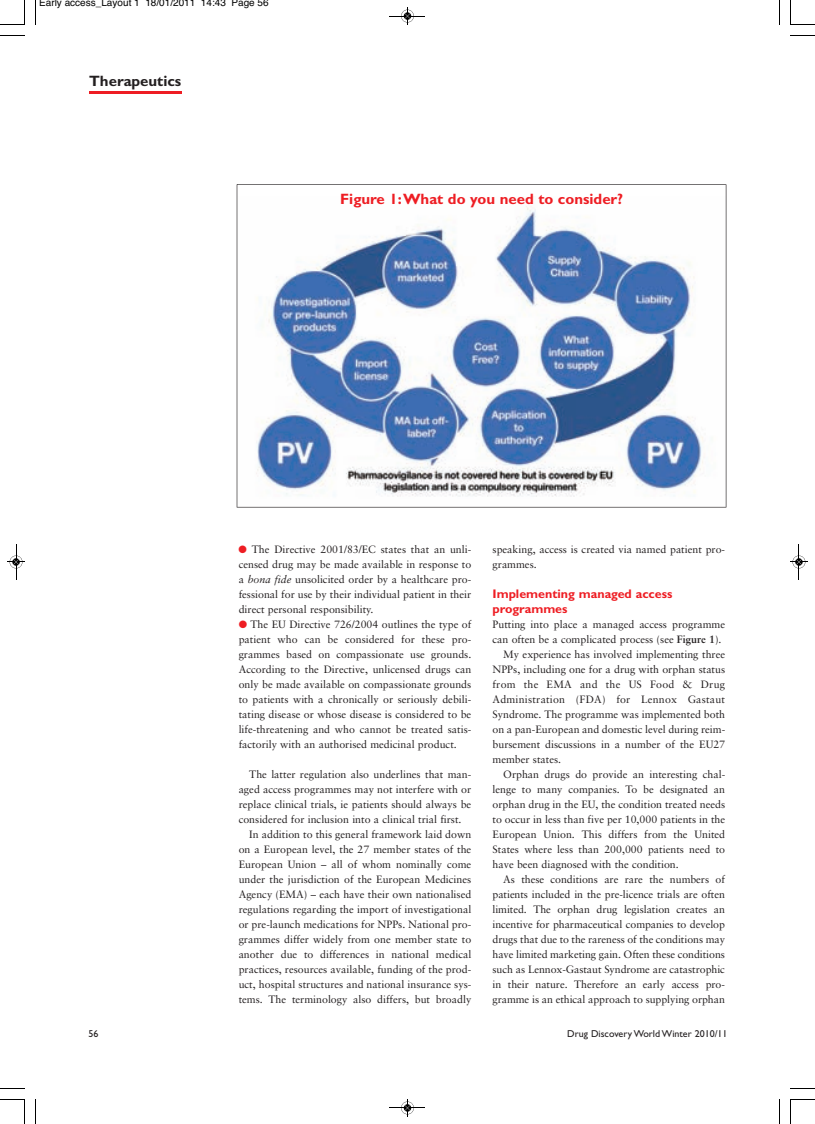
<style>
.page{position:relative;width:815px;height:1124px;background:#fff}
.page>*{position:absolute;margin:0;border:0;box-sizing:border-box;transform-origin:0 0}
.t1{font:700 15px "Gill Sans";color:#ee1d23}
.t2{font:700 15px "Gill Sans";color:#231f20}
.t3{font:700 12.5px/15px "Gill Sans";color:#ee1d23}
.t4{font:10.62px/15px "Sabon";color:#231f20;text-align:justify}
.t5{font:10.62px "Sabon";letter-spacing:.02em;color:#231f20}
.t6{font:10px "Helvetica";color:#000}
.t7{font:10px "Gill Sans";color:#231f20}
.s1{color:#ee1d23}
.s2{font-style:italic}
.s3{font-weight:700}
</style>
<div class="page">
<hr style="left:89px;top:91px;width:92px;height:2px;background:#ee1d23">
<svg style="left:237px;top:184px;width:489px;height:323px"></svg>
<svg style="left:35px;top:0;width:1px;height:25px"></svg>
<svg style="left:0;top:35px;width:25px;height:1px"></svg>
<svg style="left:779px;top:0;width:1px;height:25px"></svg>
<svg style="left:790px;top:35px;width:25px;height:1px"></svg>
<svg style="left:35px;top:1099px;width:1px;height:24px"></svg>
<svg style="left:0;top:1088px;width:25px;height:1px"></svg>
<svg style="left:779px;top:1099px;width:1px;height:24px"></svg>
<svg style="left:790px;top:1088px;width:25px;height:1px"></svg>
<svg style="left:0;top:0;width:25px;height:25px"></svg>
<svg style="left:790px;top:0;width:25px;height:25px"></svg>
<svg style="left:0;top:1099px;width:25px;height:24px"></svg>
<svg style="left:790px;top:1099px;width:25px;height:24px"></svg>
<hr style="left:390px;top:16px;width:35px;height:1px;background:#000">
<svg style="left:401px;top:7px;width:13px;height:18px"></svg>
<hr style="left:390px;top:1107px;width:35px;height:1px;background:#000">
<svg style="left:401px;top:1099px;width:13px;height:17px"></svg>
<hr style="left:16px;top:544px;width:1px;height:35px;background:#000">
<svg style="left:7px;top:555px;width:18px;height:13px"></svg>
<hr style="left:799px;top:544px;width:1px;height:35px;background:#000">
<svg style="left:790px;top:555px;width:18px;height:13px"></svg>
<p class="t6" style="left:39px;top:-1px;width:231px">Early access_Layout 1 18/01/2011 14:43 Page 56</p>
<h1 class="t2" style="left:89px;top:75px;width:94px">Therapeutics</h1>
<h1 class="t1" style="left:340px;top:193px;width:284px">Figure 1: What do you need to consider?</h1>
<p class="t4" style="left:239px;top:542px;width:234px"><span class="s1">●</span> The Directive 2001/83/EC states that an unli&shy;censed drug may be made available in response to a <span class="s2">bona fide</span> unsolicited order by a healthcare pro&shy;fessional for use by their individual patient in their direct personal responsibility.</p>
<p class="t4" style="left:239px;top:617px;width:234px"><span class="s1">●</span> The EU Directive 726/2004 outlines the type of patient who can be considered for these pro&shy;grammes based on compassionate use grounds.<br>According to the Directive, unlicensed drugs can only be made available on compassionate grounds to patients with a chronically or seriously debili&shy;tating disease or whose disease is considered to be life-threatening and who cannot be treated satis&shy;factorily with an authorised medicinal product.</p>
<p class="t4" style="left:249px;top:767px;width:224px">The latter regulation also underlines that man-</p>
<p class="t4" style="left:239px;top:782px;width:234px">aged access programmes may not interfere with or</p>
<p class="t4" style="left:239px;top:797px;width:234px">replace clinical trials, ie patients should always be</p>
<p class="t4" style="left:239px;top:812px;width:224px">considered for inclusion into a clinical trial first.</p>
<p class="t4" style="left:249px;top:827px;width:223px">In addition to this general framework laid down</p>
<p class="t4" style="left:239px;top:842px;width:234px">on a European level, the 27 member states of the</p>
<p class="t4" style="left:239px;top:857px;width:234px">European Union – all of whom nominally come</p>
<p class="t4" style="left:239px;top:872px;width:234px">under the jurisdiction of the European Medicines</p>
<p class="t4" style="left:239px;top:887px;width:234px">Agency (EMA) – each have their own nationalised</p>
<p class="t4" style="left:239px;top:902px;width:234px">regulations regarding the import of investigational</p>
<p class="t4" style="left:239px;top:917px;width:234px">or pre-launch medications for NPPs. National pro-</p>
<p class="t4" style="left:239px;top:932px;width:234px">grammes differ widely from one member state to</p>
<p class="t4" style="left:239px;top:947px;width:234px">another due to differences in national medical</p>
<p class="t4" style="left:239px;top:962px;width:234px">practices, resources available, funding of the prod-</p>
<p class="t4" style="left:239px;top:977px;width:234px">uct, hospital structures and national insurance sys-</p>
<p class="t4" style="left:239px;top:992px;width:234px">tems. The terminology also differs, but broadly</p>
<p class="t4" style="left:493px;top:542px;width:234px">speaking, access is created via named patient pro&shy;grammes.</p>
<p class="t3" style="left:493px;top:587px;width:181px">Implementing managed access programmes</p>
<p class="t4" style="left:493px;top:617px;width:234px">Putting into place a managed access programme</p>
<p class="t4" style="left:493px;top:632px;width:230px">can often be a complicated process (see <span class="s3">Figure 1</span>).</p>
<p class="t4" style="left:503px;top:647px;width:224px">My experience has involved implementing three</p>
<p class="t4" style="left:493px;top:662px;width:234px">NPPs, including one for a drug with orphan status</p>
<p class="t5" style="left:493px;top:679px;width:234px">from the EMA and the US Food &amp; Drug</p>
<p class="t5" style="left:493px;top:694px;width:234px">Administration (FDA) for Lennox Gastaut</p>
<p class="t4" style="left:493px;top:707px;width:234px">Syndrome. The programme was implemented both</p>
<p class="t4" style="left:493px;top:722px;width:234px">on a pan-European and domestic level during reim-</p>
<p class="t4" style="left:493px;top:737px;width:234px">bursement discussions in a number of the EU27</p>
<p class="t4" style="left:493px;top:752px;width:70px">member states.</p>
<p class="t4" style="left:503px;top:767px;width:224px">Orphan drugs do provide an interesting chal-</p>
<p class="t4" style="left:493px;top:782px;width:234px">lenge to many companies. To be designated an</p>
<p class="t4" style="left:493px;top:797px;width:234px">orphan drug in the EU, the condition treated needs</p>
<p class="t4" style="left:493px;top:812px;width:234px">to occur in less than five per 10,000 patients in the</p>
<p class="t4" style="left:493px;top:827px;width:234px">European Union. This differs from the United</p>
<p class="t4" style="left:493px;top:842px;width:234px">States where less than 200,000 patients need to</p>
<p class="t4" style="left:493px;top:857px;width:188px">have been diagnosed with the condition.</p>
<p class="t4" style="left:503px;top:872px;width:223px">As these conditions are rare the numbers of</p>
<p class="t4" style="left:493px;top:887px;width:234px">patients included in the pre-licence trials are often</p>
<p class="t4" style="left:493px;top:902px;width:234px">limited. The orphan drug legislation creates an</p>
<p class="t4" style="left:493px;top:917px;width:234px">incentive for pharmaceutical companies to develop</p>
<p class="t4" style="left:493px;top:932px;width:234px">drugs that due to the rareness of the conditions may</p>
<p class="t4" style="left:493px;top:947px;width:234px">have limited marketing gain. Often these conditions</p>
<p class="t4" style="left:493px;top:962px;width:234px">such as Lennox-Gastaut Syndrome are catastrophic</p>
<p class="t4" style="left:493px;top:977px;width:234px">in their nature. Therefore an early access pro-</p>
<p class="t4" style="left:493px;top:992px;width:234px">gramme is an ethical approach to supplying orphan</p>
<p class="t7" style="left:89px;top:1030px;width:11px">56</p>
<p class="t7" style="left:567px;top:1030px;width:162px">Drug Discovery World Winter 2010/11</p>
</div>
